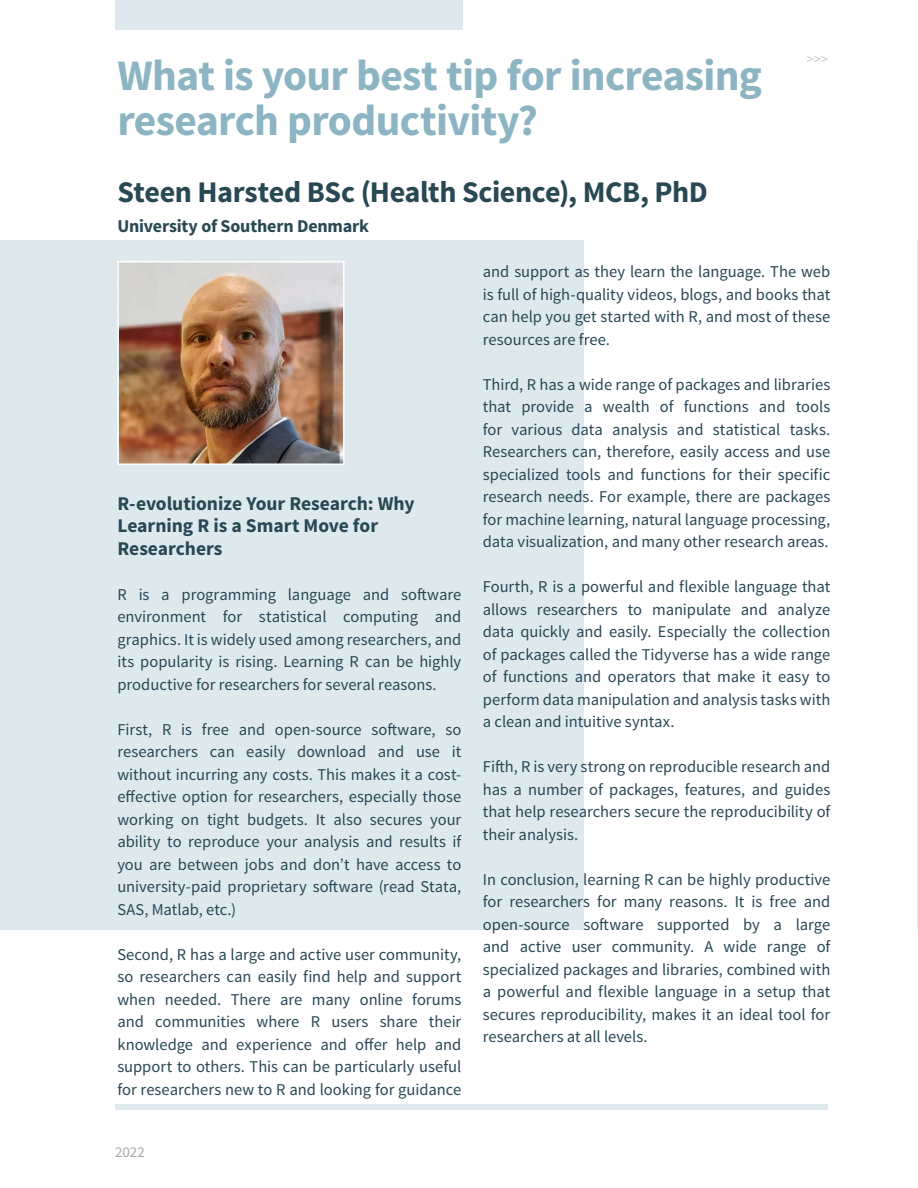
<style>
.page{position:relative;width:918px;height:1188px;background:#fff}
.page>*{position:absolute;margin:0;border:0;box-sizing:border-box;transform-origin:0 0}
.Headline_29_34_Left{font:700 43.5px/45px "Source Sans Pro";letter-spacing:-.015em;color:#8cb4c2}
.Headline_16_20_Left{font:700 30px "Source Sans Pro";letter-spacing:-.015em;color:#284854}
.Copy_Text_10_14_Left{font:700 19.5px/22.5px "Source Sans Pro";letter-spacing:-.005em;color:#284854}
.Headline_16_20_Left-2{font:700 18px "Source Sans Pro";letter-spacing:-.01em;color:#284854}
.Copy_Text_10_14_Left-2{font:16.5px/22.5px "Source Sans Pro";color:#284854;text-align:justify}
.t1{font:15px "Source Sans Pro";color:#a8a9ad}
.t2{font:300 15px "Source Sans Pro";color:#a8a9ad}
</style>
<div class="page">
<div style="left:115px;top:0;width:348px;height:30px;background:#dee9ee"></div>
<div style="left:115px;top:1104px;width:713px;height:6px;background:#dee9ee"></div>
<hr style="left:917px;top:240px;width:1px;height:690px;background:#dee9ee">
<div style="left:0;top:240px;width:584px;height:690px;background:#dee9ee"></div>
<img style="left:120px;top:264px;width:222px;height:198px">
<div style="left:117px;top:261px;width:228px;height:204px;border:2px solid #fff"></div>
<p class="Headline_29_34_Left" style="left:117px;top:55px;width:646px">What is your best tip for increasing research productivity?</p>
<p class="Headline_16_20_Left" style="left:117px;top:173px;width:592px">Steen Harsted BSc (Health Science), MCB, PhD</p>
<p class="Headline_16_20_Left-2" style="left:117px;top:215px;width:253px">University of Southern Denmark</p>
<p class="t2" style="left:807px;top:50px;width:23px">&gt;&gt;&gt;</p>
<p class="Copy_Text_10_14_Left" style="left:117px;top:493px;width:299px">R-evolutionize Your Research: Why<br>Learning R is a Smart Move for<br>Researchers</p>
<p class="Copy_Text_10_14_Left-2" style="left:117px;top:584px;width:345px">R is a programming language and software environment for statistical computing and graphics. It is widely used among researchers, and its popularity is rising. Learning R can be highly productive for researchers for several reasons.</p>
<p class="Copy_Text_10_14_Left-2" style="left:117px;top:719px;width:345px">First, R is free and open-source software, so researchers can easily download and use it without incurring any costs. This makes it a cost&shy;effective option for researchers, especially those working on tight budgets. It also secures your ability to reproduce your analysis and results if you are between jobs and don’t have access to university-paid proprietary software (read Stata, SAS, Matlab, etc.)</p>
<p class="Copy_Text_10_14_Left-2" style="left:117px;top:944px;width:345px">Second, R has a large and active user community, so researchers can easily find help and support when needed. There are many online forums and communities where R users share their knowledge and experience and offer help and support to others. This can be particularly useful for researchers new to R and looking for guidance</p>
<p class="t1" style="left:115px;top:1142px;width:31px">2022</p>
<p class="Copy_Text_10_14_Left-2" style="left:483px;top:261px;width:349px">and support as they learn the language. The web is full of high-quality videos, blogs, and books that can help you get started with R, and most of these resources are free.</p>
<p class="Copy_Text_10_14_Left-2" style="left:483px;top:374px;width:349px">Third, R has a wide range of packages and libraries that provide a wealth of functions and tools for various data analysis and statistical tasks.<br>Researchers can, therefore, easily access and use specialized tools and functions for their specific research needs. For example, there are packages for machine learning, natural language processing, data visualization, and many other research areas.</p>
<p class="Copy_Text_10_14_Left-2" style="left:483px;top:576px;width:349px">Fourth, R is a powerful and flexible language that allows researchers to manipulate and analyze data quickly and easily. Especially the collection of packages called the Tidyverse has a wide range of functions and operators that make it easy to perform data manipulation and analysis tasks with a clean and intuitive syntax.</p>
<p class="Copy_Text_10_14_Left-2" style="left:483px;top:756px;width:349px">Fifth, R is very strong on reproducible research and has a number of packages, features, and guides that help researchers secure the reproducibility of their analysis.</p>
<p class="Copy_Text_10_14_Left-2" style="left:483px;top:869px;width:349px">In conclusion, learning R can be highly productive for researchers for many reasons. It is free and open-source software supported by a large and active user community. A wide range of specialized packages and libraries, combined with a powerful and flexible language in a setup that secures reproducibility, makes it an ideal tool for researchers at all levels.</p>
</div>
